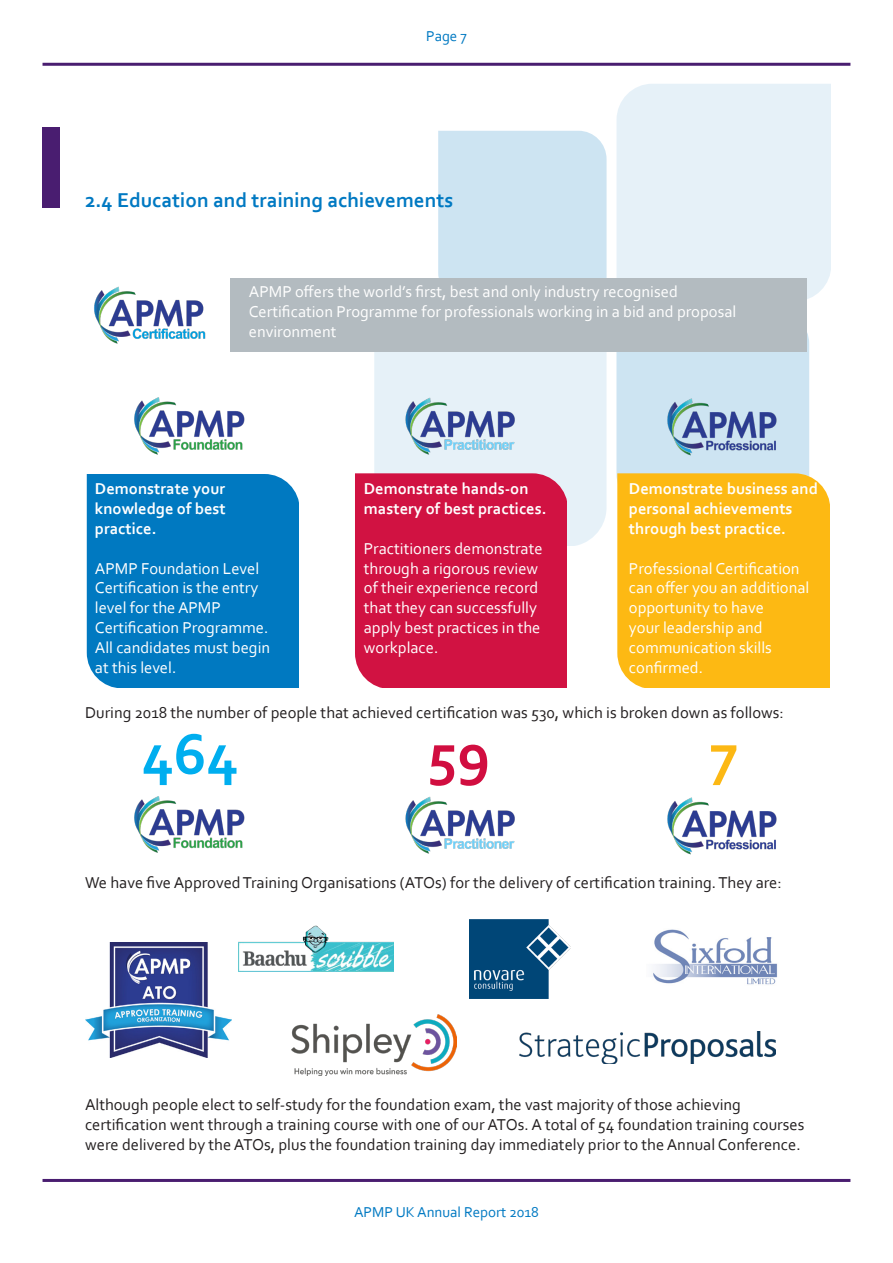
<style>
.page{position:relative;width:893px;height:1263px;background:#fff}
.page>*{position:absolute;margin:0;border:0;box-sizing:border-box;transform-origin:0 0}
.t1{font:700 60px "Corbel";color:#00aeef}
.t2{font:700 60px "Corbel";color:#d10e40}
.t3{font:700 60px "Corbel";color:#fcb814}
.t4{font:700 21px "Corbel";color:#0079c2}
.t5{font:16.5px/19.8px "Corbel";color:#fff}
.t6{font:16.5px/19.8px "Corbel";color:#231f20}
.t7{font:700 16.5px/19.8px "Corbel";color:#fff}
.t8{font:15px "Corbel";color:#0079c2}
</style>
<div class="page">
<hr style="left:43px;top:63px;width:807px;height:3px;background:#491d70">
<hr style="left:43px;top:1179px;width:807px;height:3px;background:#491d70">
<div style="left:616px;top:84px;width:214px;height:215px;background:#e6f1f8"></div>
<div style="left:374px;top:352px;width:233px;height:194px;background:#e6f1f8"></div>
<div style="left:616px;top:333px;width:193px;height:145px;background:#cde4f2"></div>
<div style="left:438px;top:131px;width:169px;height:147px;background:#cde4f2"></div>
<div style="left:43px;top:128px;width:17px;height:80px;background:#491d70"></div>
<img style="left:94px;top:286px;width:112px;height:58px">
<img style="left:393px;top:388px;width:132px;height:75px">
<img style="left:657px;top:389px;width:133px;height:75px">
<div style="left:230px;top:278px;width:577px;height:74px;background:#b3bbc0"></div>
<img style="left:134px;top:397px;width:111px;height:58px">
<div style="left:355px;top:473px;width:212px;height:215px;background:#d11242"></div>
<div style="left:87px;top:474px;width:211px;height:213px;background:#0079c1"></div>
<div style="left:617px;top:473px;width:212px;height:215px;background:#fdb913"></div>
<img style="left:405px;top:796px;width:110px;height:58px">
<img style="left:667px;top:797px;width:110px;height:58px">
<img style="left:134px;top:796px;width:111px;height:57px">
<img style="left:238px;top:925px;width:156px;height:46px">
<img style="left:85px;top:942px;width:146px;height:115px">
<img style="left:653px;top:929px;width:124px;height:56px">
<img style="left:520px;top:1031px;width:255px;height:32px">
<img style="left:469px;top:919px;width:102px;height:80px">
<img style="left:292px;top:1015px;width:164px;height:60px">
<p class="t8" style="left:426px;top:27px;width:42px">Page 7</p>
<p class="t4" style="left:85px;top:187px;width:370px">2.4 Education and training achievements</p>
<p class="t5" style="left:249px;top:282px;width:489px">APMP offers the world’s first, best and only industry recognised<br>Certification Programme for professionals working in a bid and proposal environment</p>
<p class="t7" style="left:95px;top:479px;width:132px;text-align:justify">Demonstrate your knowledge of best practice.</p>
<p class="t5" style="left:95px;top:558px;width:177px">APMP Foundation Level<br>Certification is the entry level for the APMP<br>Certification Programme.<br>All candidates must begin at this level.</p>
<p class="t7" style="left:364px;top:479px;width:184px">Demonstrate hands-on mastery of best practices.</p>
<p class="t5" style="left:364px;top:538px;width:180px">Practitioners demonstrate through a rigorous review of their experience record that they can successfully apply best practices in the workplace.</p>
<p class="t7" style="left:629px;top:479px;width:190px">Demonstrate business and personal achievements through best practice.</p>
<p class="t5" style="left:629px;top:558px;width:182px">Professional Certification can offer you an additional opportunity to have<br>your leadership and communication skills confirmed.</p>
<p class="t6" style="left:85px;top:702px;width:700px">During 2018 the number of people that achieved certification was 530, which is broken down as follows:</p>
<p class="t1" style="left:142px;top:717px;width:98px">464</p>
<p class="t2" style="left:428px;top:717px;width:64px">59</p>
<p class="t3" style="left:709px;top:717px;width:31px">7</p>
<p class="t6" style="left:85px;top:872px;width:698px">We have five Approved Training Organisations (ATOs) for the delivery of certification training. They are:</p>
<p class="t6" style="left:85px;top:1094px;width:721px">Although people elect to self-study for the foundation exam, the vast majority of those achieving certification went through a training course with one of our ATOs. A total of 54 foundation training courses were delivered by the ATOs, plus the foundation training day immediately prior to the Annual Conference.</p>
<p class="t8" style="left:354px;top:1202px;width:186px">APMP UK Annual Report 2018</p>
</div>
